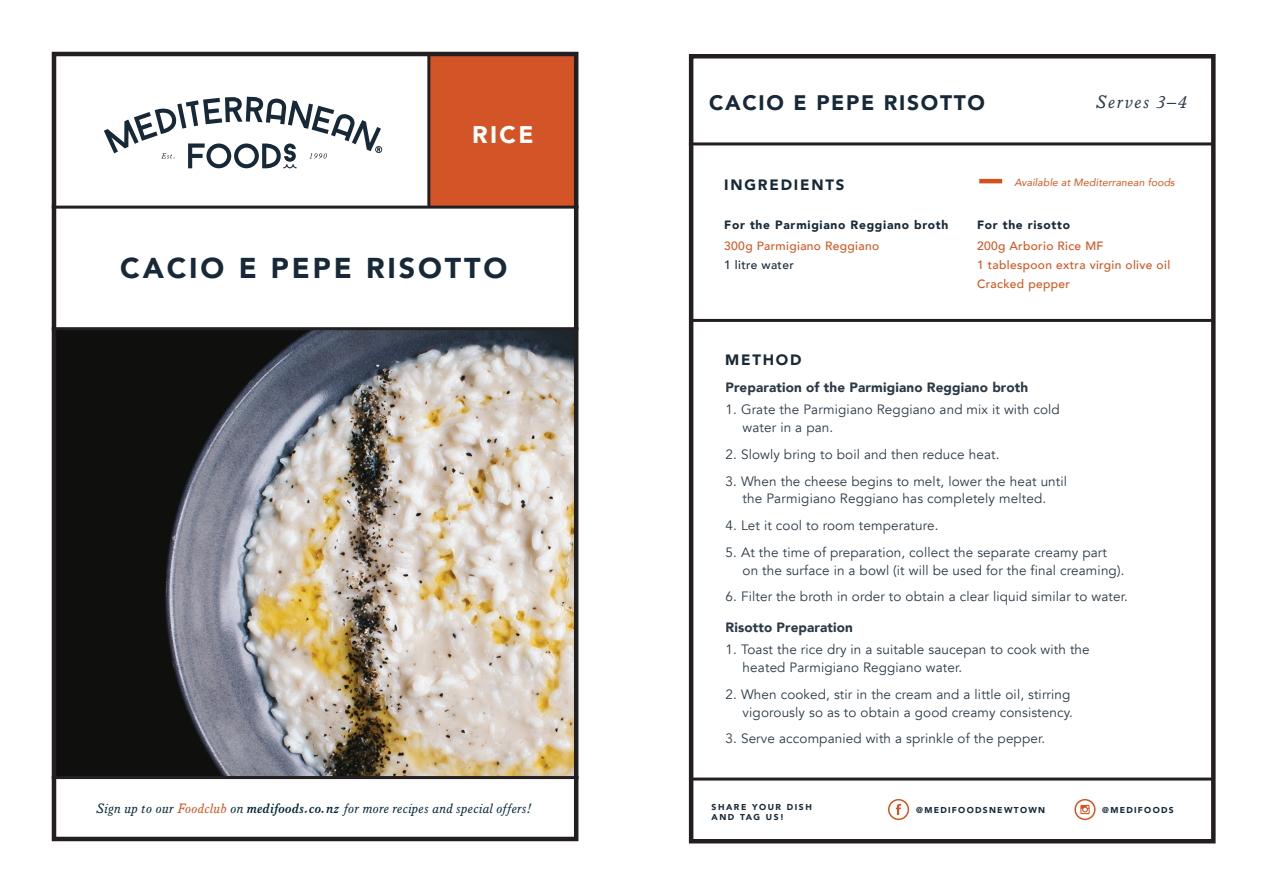
<style>
.page{position:relative;width:1263px;height:893px;background:#fff}
.page>*{position:absolute;margin:0;border:0;box-sizing:border-box;transform-origin:0 0}
.t1{font:900 28.65px "Avenir";letter-spacing:.1em;color:#172938}
.t2{font:900 24px "Avenir";color:#fff}
.t3{font:900 21px "Avenir";letter-spacing:.08em;color:#172938}
.t4{font:italic 18px "Italian Old Style";letter-spacing:.09em;color:#2b3a47}
.t5{font:900 15px "Avenir";letter-spacing:.12em;color:#172938}
.t6{font:13.5px/18px "Avenir";letter-spacing:.01em;color:#2b3a47}
.t7{font:italic 13.5px "Italian Old Style";letter-spacing:.025em;color:#062838}
.t8{font:900 13.5px "Avenir";letter-spacing:.01em;color:#2b3a47}
.t9{font:500 12px/19.2px "Avenir";letter-spacing:.03em;color:#d1541f}
.t10{font:900 12px "Avenir";letter-spacing:.06em;color:#172938}
.t11{font:500 12px "Avenir";letter-spacing:.03em;color:#172938}
.t12{font:italic 10.5px "Avenir";letter-spacing:.01em;color:#d1541f}
.t13{font:900 8.55px "Avenir";letter-spacing:.15em;color:#172938}
.t14{font:900 8.55px/10.2px "Avenir";letter-spacing:.18em;color:#172938}
.s1{color:#d1541f}
.s2{font-weight:700}
</style>
<div class="page">
<div style="left:430px;top:56px;width:145px;height:150px;background:#d25427"></div>
<img style="left:57px;top:330px;width:516px;height:446px">
<div style="left:52px;top:52px;width:526px;height:789px;border:4px solid #231f20"></div>
<div style="left:689px;top:54px;width:526px;height:789px;border:4px solid #231f20"></div>
<hr style="left:52px;top:206px;width:526px;height:3px;background:#231f20">
<hr style="left:52px;top:327px;width:526px;height:3px;background:#231f20">
<hr style="left:52px;top:776px;width:526px;height:3px;background:#231f20">
<hr style="left:427px;top:54px;width:3px;height:153px;background:#231f20">
<hr style="left:689px;top:142px;width:523px;height:3px;background:#231f20">
<hr style="left:692px;top:319px;width:520px;height:3px;background:#231f20">
<hr style="left:692px;top:777px;width:520px;height:3px;background:#231f20">
<svg style="left:104px;top:97px;width:278px;height:71px"></svg>
<hr style="left:979px;top:179px;width:23px;height:4px;background:#d1541f">
<svg style="left:1074px;top:799px;width:21px;height:21px"></svg>
<svg style="left:888px;top:799px;width:21px;height:21px"></svg>
<h2 class="t2" style="left:472px;top:114px;width:63px">RICE</h2>
<h1 class="t1" style="left:120px;top:244px;width:389px">CACIO E PEPE RISOTTO</h1>
<p class="t7" style="left:96px;top:800px;width:437px">Sign up to our <span class="s1">Foodclub</span> on <span class="s2">medifoods.co.nz</span> for more recipes and special offers!</p>
<h3 class="t3" style="left:709px;top:84px;width:277px">CACIO E PEPE RISOTTO</h3>
<p class="t5" style="left:724px;top:172px;width:122px">INGREDIENTS</p>
<h3 class="t4" style="left:1096px;top:91px;width:92px">Serves 3–4</h3>
<p class="t12" style="left:1014px;top:175px;width:162px">Available at Mediterranean foods</p>
<p class="t10" style="left:724px;top:214px;width:226px">For the Parmigiano Reggiano broth</p>
<p class="t9" style="left:724px;top:235px;width:157px">300g Parmigiano Reggiano</p>
<p class="t11" style="left:724px;top:254px;width:71px">1 litre water</p>
<p class="t5" style="left:725px;top:347px;width:78px">METHOD</p>
<p class="t10" style="left:977px;top:214px;width:95px">For the risotto</p>
<p class="t9" style="left:977px;top:235px;width:195px">200g Arborio Rice MF<br>1 tablespoon extra virgin olive oil<br>Cracked pepper</p>
<p class="t8" style="left:726px;top:376px;width:304px">Preparation of the Parmigiano Reggiano broth</p>
<p class="t6" style="left:743px;top:401px;width:319px;text-indent:-17px">1. Grate the Parmigiano Reggiano and mix it with cold water in a pan.</p>
<p class="t6" style="left:726px;top:446px;width:275px">2. Slowly bring to boil and then reduce heat.</p>
<p class="t6" style="left:726px;top:472px;width:343px;text-align:center">3. When the cheese begins to melt, lower the heat until the Parmigiano Reggiano has completely melted.</p>
<p class="t6" style="left:726px;top:517px;width:215px">4. Let it cool to room temperature.</p>
<p class="t6" style="left:743px;top:543px;width:383px;text-indent:-17px">5. At the time of preparation, collect the separate creamy part on the surface in a bowl (it will be used for the final creaming).</p>
<p class="t6" style="left:726px;top:588px;width:404px">6. Filter the broth in order to obtain a clear liquid similar to water.</p>
<p class="t8" style="left:726px;top:615px;width:129px">Risotto Preparation</p>
<p class="t6" style="left:743px;top:641px;width:349px;text-indent:-17px">1. Toast the rice dry in a suitable saucepan to cook with the heated Parmigiano Reggiano water.</p>
<p class="t6" style="left:726px;top:685px;width:349px;text-align:right">2. When cooked, stir in the cream and a little oil, stirring vigorously so as to obtain a good creamy consistency.</p>
<p class="t6" style="left:726px;top:730px;width:321px">3. Serve accompanied with a sprinkle of the pepper.</p>
<p class="t14" style="left:712px;top:801px;width:102px">SHARE YOUR DISH<br>AND TAG US!</p>
<p class="t13" style="left:916px;top:803px;width:130px">@MEDIFOODSNEWTOWN</p>
<p class="t13" style="left:1102px;top:803px;width:73px">@MEDIFOODS</p>
</div>
